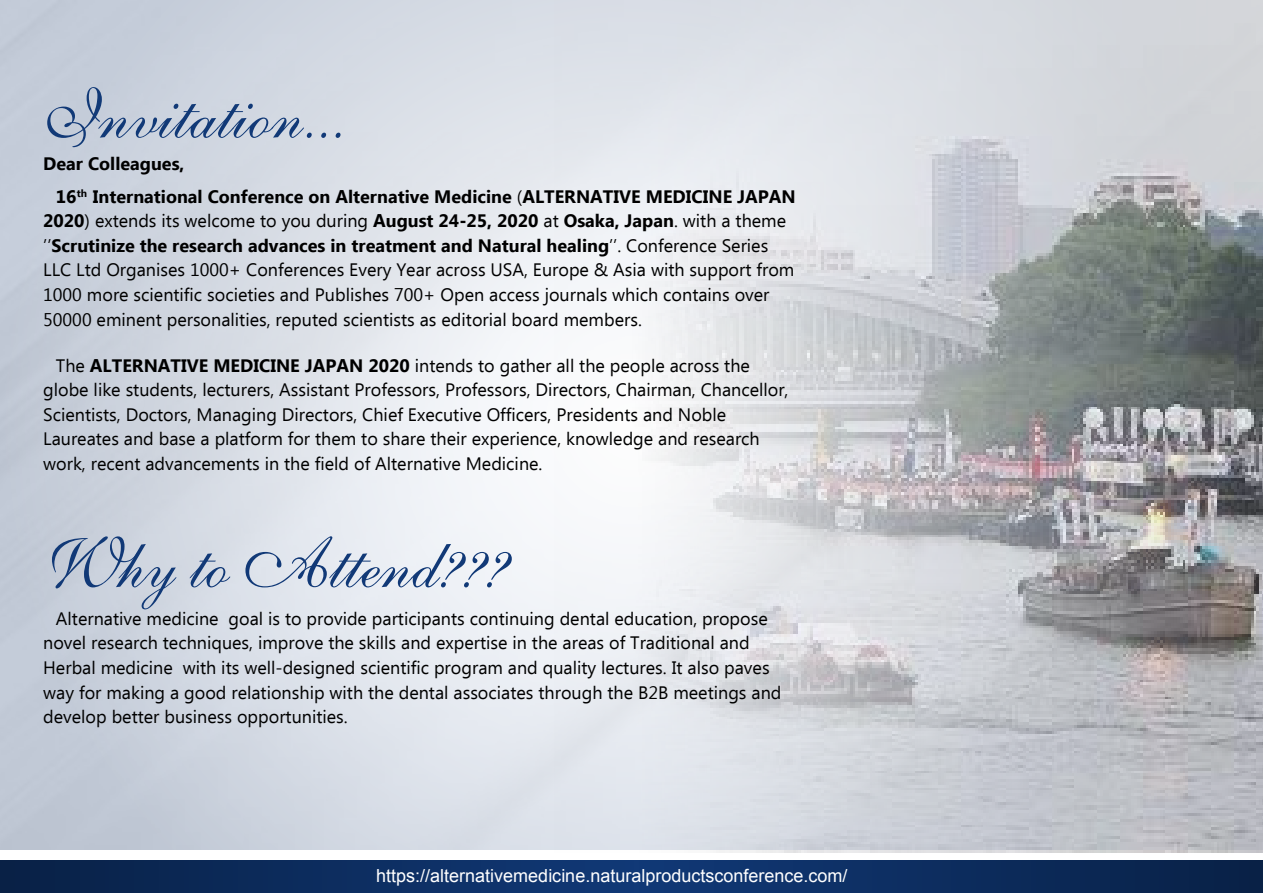
<style>
.page{position:relative;width:1263px;height:893px;background:#fff}
.page>*{position:absolute;margin:0;border:0;box-sizing:border-box;transform-origin:0 0}
.t1{font:70.65px "English 111 Presto BT";color:#113977}
.t2{font:18px/24.6px "Ebrima";color:#000}
.t3{font:700 18px/33.2px "Ebrima";color:#000}
.t4{font:18px "Arial";color:#fff}
.s1{font-weight:400}
.s2{font-weight:700}
</style>
<div class="page">
<svg style="left:0;top:860px;width:1263px;height:33px;background:#0c2c5d"></svg>
<img style="left:555px;top:0;width:708px;height:853px">
<h1 class="t1" style="left:43px;top:71px;width:305px">Invitation...</h1>
<p class="t3" style="left:56px;top:147px;width:741px;text-indent:-13px">Dear Colleagues,<br>16<sup>th</sup> International Conference on Alternative Medicine <span class="s1">(</span>ALTERNATIVE MEDICINE JAPAN</p>
<p class="t2" style="left:43px;top:210px;width:753px"><span class="s2">2020</span>) extends its welcome to you during <span class="s2">August 24-25, 2020</span> at <span class="s2">Osaka, Japan</span>. with a theme ’’<span class="s2">Scrutinize the research advances in treatment and Natural healing</span>’’. Conference Series LLC Ltd Organises 1000+ Conferences Every Year across USA, Europe &amp; Asia with support from 1000 more scientific societies and Publishes 700+ Open access journals which contains over 50000 eminent personalities, reputed scientists as editorial board members.</p>
<p class="t2" style="left:43px;top:354px;width:747px;text-indent:13px">The <span class="s2">ALTERNATIVE MEDICINE JAPAN 2020</span> intends to gather all the people across the globe like students, lecturers, Assistant Professors, Professors, Directors, Chairman, Chancellor, Scientists, Doctors, Managing Directors, Chief Executive Officers, Presidents and Noble Laureates and base a platform for them to share their experience, knowledge and research work, recent advancements in the field of Alternative Medicine.</p>
<h1 class="t1" style="left:43px;top:520px;width:467px">Why to Attend???</h1>
<p class="t2" style="left:43px;top:607px;width:740px;text-indent:13px">Alternative medicine goal is to provide participants continuing dental education, propose novel research techniques, improve the skills and expertise in the areas of Traditional and Herbal medicine with its well-designed scientific program and quality lectures. It also paves way for making a good relationship with the dental associates through the B2B meetings and develop better business opportunities.</p>
<p class="t4" style="left:376px;top:864px;width:473px">https://alternativemedicine.naturalproductsconference.com/</p>
</div>
